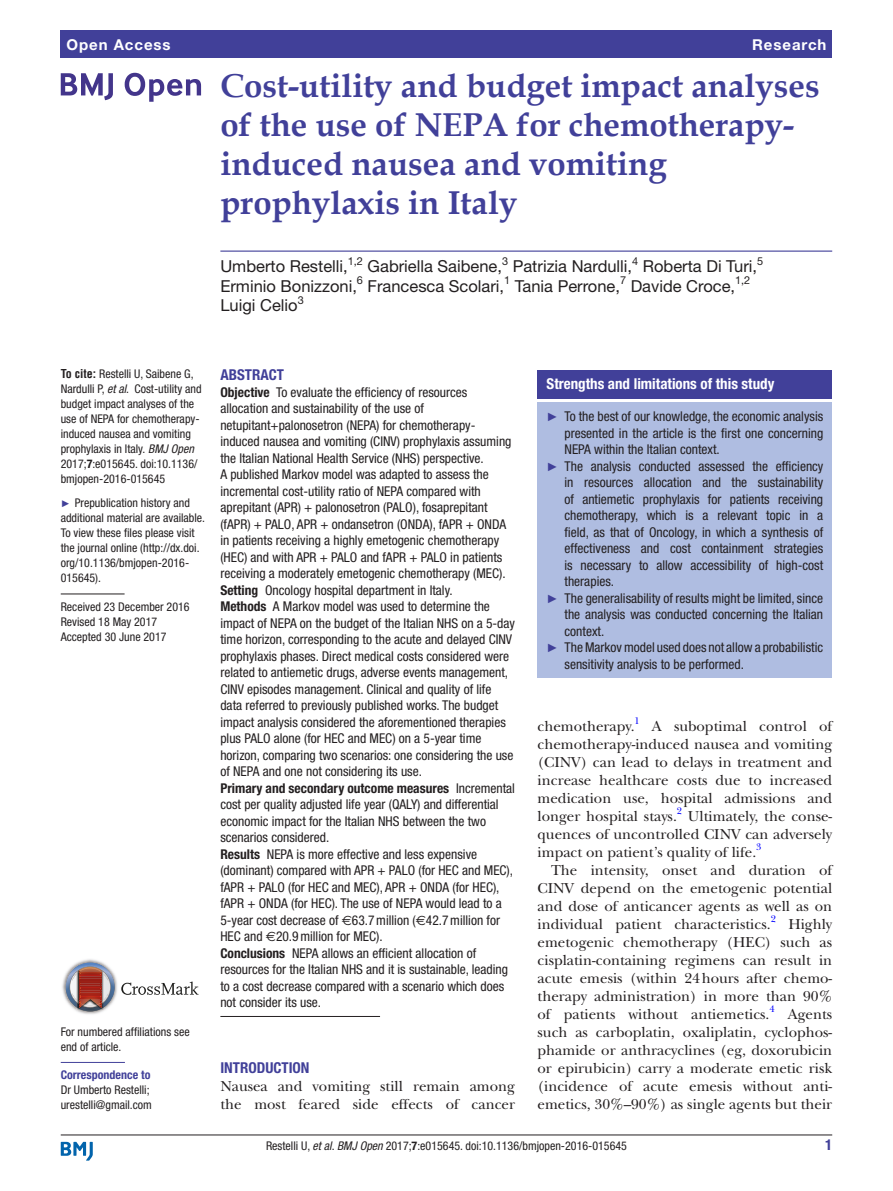
<style>
.page{position:relative;width:893px;height:1191px;background:#fff}
.page>*{position:absolute;margin:0;border:0;box-sizing:border-box;transform-origin:0 0}
.t1{font:700 33px/39px "Book Antiqua";color:#414099}
.t2{font:16.5px "Helvetica Neue LT Std";color:#231f20}
.t3{font:15px/18px "New Baskerville";color:#231f20;text-align:justify}
.t4{font:700 condensed 15px "Helvetica Neue LT Std";color:#fff}
.t5{font:700 condensed 15px "Helvetica Neue LT Std";color:#414099}
.t6{font:700 15px "Helvetica Neue LT Std";letter-spacing:.065em;color:#fff}
.t7{font:condensed 13.5px/16.5px "Helvetica Neue LT Std";color:#231f20}
.t8{font:condensed 12px/15px "Helvetica Neue LT Std";color:#231f20}
.t9{font:700 condensed 12px "Helvetica Neue LT Std";color:#414099}
.t10{font:10.95px "Helvetica Neue LT Std";color:#231f20}
.t11{font:9.9px "New Baskerville";color:#00f}
.s1{font-family:"Helvetica LT Std";font-weight:700}
.s2{font-style:italic}
.s3{font-weight:700}
.s4{font-family:"Arial";font-stretch:normal;font-size:9.75px;color:#414099}
.s5{font-family:"Arial";font-stretch:normal;font-size:12px;color:#414099}
</style>
<div class="page">
<hr style="left:61px;top:1134px;width:771px;height:1px;background:#231f20">
<svg style="left:61px;top:1141px;width:32px;height:19px"></svg>
<div style="left:61px;top:31px;width:771px;height:27px;background:#414099"></div>
<hr style="left:220px;top:1016px;width:160px;height:1px;background:#231f20">
<div style="left:538px;top:370px;width:294px;height:28px;background:#414099"></div>
<div style="left:538px;top:402px;width:294px;height:275px;background:#afbde1"></div>
<hr style="left:220px;top:250px;width:612px;height:2px;background:#414099">
<hr style="left:61px;top:593px;width:64px;height:1px;background:#231f20">
<hr style="left:61px;top:1062px;width:64px;height:1px;background:#414099">
<svg style="left:61px;top:73px;width:52px;height:27px"></svg>
<svg style="left:125px;top:73px;width:76px;height:29px"></svg>
<img style="left:62px;top:959px;width:55px;height:55px">
<svg style="left:66px;top:962px;width:49px;height:49px;background:#a78689"></svg>
<svg style="left:121px;top:981px;width:78px;height:13px"></svg>
<p class="t6" style="left:66px;top:35px;width:106px">Open Access</p>
<p class="t6" style="left:752px;top:35px;width:76px">Research</p>
<h1 class="t1" style="left:220px;top:66px;width:601px">Cost-utility and budget impact analyses of the use of NEPA for chemotherapy&shy;induced nausea and vomiting prophylaxis in Italy</h1>
<p class="t2" style="left:220px;top:257px;width:129px">Umberto Restelli,</p>
<p class="t10" style="left:348px;top:254px;width:17px">1,2</p>
<p class="t2" style="left:368px;top:257px;width:136px">Gabriella Saibene,</p>
<p class="t10" style="left:502px;top:254px;width:8px">3</p>
<p class="t2" style="left:513px;top:257px;width:121px">Patrizia Nardulli,</p>
<p class="t10" style="left:632px;top:254px;width:8px">4</p>
<p class="t2" style="left:643px;top:257px;width:116px">Roberta Di Turi,</p>
<p class="t10" style="left:757px;top:254px;width:8px">5</p>
<p class="t2" style="left:220px;top:276px;width:138px">Erminio Bonizzoni,</p>
<p class="t10" style="left:357px;top:274px;width:8px">6</p>
<p class="t2" style="left:368px;top:276px;width:138px">Francesca Scolari,</p>
<p class="t10" style="left:504px;top:274px;width:8px">1</p>
<p class="t2" style="left:515px;top:276px;width:107px">Tania Perrone,</p>
<p class="t10" style="left:620px;top:274px;width:8px">7</p>
<p class="t2" style="left:631px;top:276px;width:106px">Davide Croce,</p>
<p class="t10" style="left:735px;top:274px;width:17px">1,2</p>
<p class="t2" style="left:220px;top:296px;width:79px">Luigi Celio</p>
<p class="t10" style="left:298px;top:293px;width:8px">3</p>
<p class="t8" style="left:61px;top:366px;width:142px"><span class="s1">To cite:</span> Restelli U, Saibene G,<br>Nardulli P, <span class="s2">et al</span>. Cost-utility and budget impact analyses of the use of NEPA for chemotherapy&shy;induced nausea and vomiting prophylaxis in Italy. <span class="s2">BMJ Open<br></span>2017;<span class="s3">7</span>:e015645. doi:10.1136/ bmjopen-2016-015645</p>
<p class="t8" style="left:61px;top:495px;width:146px"><span class="s4">►</span> Prepublication history and additional material are available.<br>To view these files please visit the journal online (http://dx.doi. org/10.1136/bmjopen-2016-<br>015645).</p>
<p class="t8" style="left:61px;top:599px;width:130px">Received 23 December 2016<br>Revised 18 May 2017<br>Accepted 30 June 2017</p>
<p class="t8" style="left:61px;top:1024px;width:130px">For numbered affiliations see end of article.</p>
<p class="t9" style="left:61px;top:1067px;width:91px">Correspondence to</p>
<p class="t8" style="left:61px;top:1082px;width:93px">Dr Umberto Restelli; urestelli@gmail.com</p>
<p class="t5" style="left:220px;top:366px;width:65px">Abstract</p>
<p class="t7" style="left:220px;top:384px;width:296px"><span class="s3">Objective</span> To evaluate the efficiency of resources allocation and sustainability of the use of netupitant+palonosetron (NEPA) for chemotherapy&shy;induced nausea and vomiting (CINV) prophylaxis assuming the Italian National Health Service (NHS) perspective.<br>A published Markov model was adapted to assess the incremental cost-utility ratio of NEPA compared with aprepitant (APR) + palonosetron (PALO), fosaprepitant (fAPR) + PALO, APR + ondansetron (ONDA), fAPR + ONDA in patients receiving a highly emetogenic chemotherapy (HEC) and with APR + PALO and fAPR + PALO in patients receiving a moderately emetogenic chemotherapy (MEC).<br><span class="s3">Setting</span> Oncology hospital department in Italy.<br><span class="s3">Methods</span> A Markov model was used to determine the impact of NEPA on the budget of the Italian NHS on a 5-day time horizon, corresponding to the acute and delayed CINV prophylaxis phases. Direct medical costs considered were related to antiemetic drugs, adverse events management, CINV episodes management. Clinical and quality of life data referred to previously published works. The budget impact analysis considered the aforementioned therapies plus PALO alone (for HEC and MEC) on a 5-year time horizon, comparing two scenarios: one considering the use of NEPA and one not considering its use.<br><span class="s3">Primary and secondary outcome measures</span> Incremental cost per quality adjusted life year (QALY) and differential economic impact for the Italian NHS between the two scenarios considered.<br><span class="s3">Results</span> NEPA is more effective and less expensive (dominant) compared with APR + PALO (for HEC and MEC), fAPR + PALO (for HEC and MEC), APR + ONDA (for HEC), fAPR + ONDA (for HEC). The use of NEPA would lead to a 5-year cost decrease of 63.7million ( 42.7million for HEC and 20.9million for MEC).<br><span class="s3">Conclusions</span> NEPA allows an efficient allocation of resources for the Italian NHS and it is sustainable, leading to a cost decrease compared with a scenario which does not consider its use.</p>
<p class="t5" style="left:220px;top:1059px;width:91px">Introduction</p>
<p class="t3" style="left:220px;top:1077px;width:296px">Nausea and vomiting still remain among the most feared side effects of cancer</p>
<p class="t4" style="left:547px;top:375px;width:229px">Strengths and limitations of this study</p>
<p class="t7" style="left:547px;top:408px;width:278px"><span class="s5">►</span> To the best of our knowledge, the economic analysis</p>
<p class="t7" style="left:565px;top:424px;width:260px">presented in the article is the first one concerning</p>
<p class="t7" style="left:565px;top:441px;width:157px">NEPA within the Italian context.</p>
<p class="t7" style="left:547px;top:457px;width:278px"><span class="s5">►</span> The analysis conducted assessed the efficiency</p>
<p class="t7" style="left:565px;top:474px;width:260px">in resources allocation and the sustainability</p>
<p class="t7" style="left:565px;top:490px;width:260px">of antiemetic prophylaxis for patients receiving</p>
<p class="t7" style="left:565px;top:507px;width:260px">chemotherapy, which is a relevant topic in a</p>
<p class="t7" style="left:565px;top:523px;width:260px">field, as that of Oncology, in which a synthesis of</p>
<p class="t7" style="left:565px;top:540px;width:260px">effectiveness and cost containment strategies</p>
<p class="t7" style="left:565px;top:556px;width:260px">is necessary to allow accessibility of high-cost</p>
<p class="t7" style="left:565px;top:573px;width:51px">therapies.</p>
<p class="t7" style="left:547px;top:589px;width:278px"><span class="s5">►</span> The generalisability of results might be limited, since</p>
<p class="t7" style="left:565px;top:606px;width:260px">the analysis was conducted concerning the Italian</p>
<p class="t7" style="left:565px;top:622px;width:41px">context.</p>
<p class="t7" style="left:547px;top:639px;width:278px"><span class="s5">►</span> The Markov model used does not allow a probabilistic</p>
<p class="t7" style="left:565px;top:655px;width:181px">sensitivity analysis to be performed.</p>
<p class="t3" style="left:538px;top:717px;width:104px">chemotherapy.<sup>1</sup></p>
<p class="t3" style="left:538px;top:717px;width:296px;text-indent:114px">A suboptimal control of chemotherapy-induced nausea and vomiting (CINV) can lead to delays in treatment and increase healthcare costs due to increased medication use, hospital admissions and longer hospital stays.</p>
<p class="t11" style="left:677px;top:805px;width:7px">2</p>
<p class="t3" style="left:538px;top:807px;width:296px;text-indent:150px">Ultimately, the conse&shy;quences of uncontrolled CINV can adversely impact on patient’s quality of life.</p>
<p class="t11" style="left:756px;top:841px;width:7px">3</p>
<p class="t3" style="left:538px;top:861px;width:296px;text-indent:14px">The intensity, onset and duration of CINV depend on the emetogenic potential and dose of anticancer agents as well as on individual patient characteristics.</p>
<p class="t11" style="left:771px;top:913px;width:7px">2</p>
<p class="t3" style="left:538px;top:915px;width:296px;text-indent:251px">Highly emetogenic chemotherapy (HEC) such as cisplatin-containing regimens can result in acute emesis (within 24hours after chemo&shy;therapy administration) in more than 90% of patients without antiemetics.<sup>4</sup></p>
<p class="t3" style="left:538px;top:1005px;width:296px;text-indent:250px">Agents such as carboplatin, oxaliplatin, cyclophos&shy;phamide or anthracyclines (eg, doxorubicin or epirubicin) carry a moderate emetic risk (incidence of acute emesis without anti&shy;emetics, 30%–90%) as single agents but their</p>
<p class="t8" style="left:266px;top:1137px;width:362px">Restelli U, <span class="s2">et al</span>. <span class="s2">BMJ Open</span> 2017;<span class="s3">7</span>:e015645. doi:10.1136/bmjopen-2016-015645</p>
<p class="t5" style="left:825px;top:1135px;width:9px">1</p>
</div>
